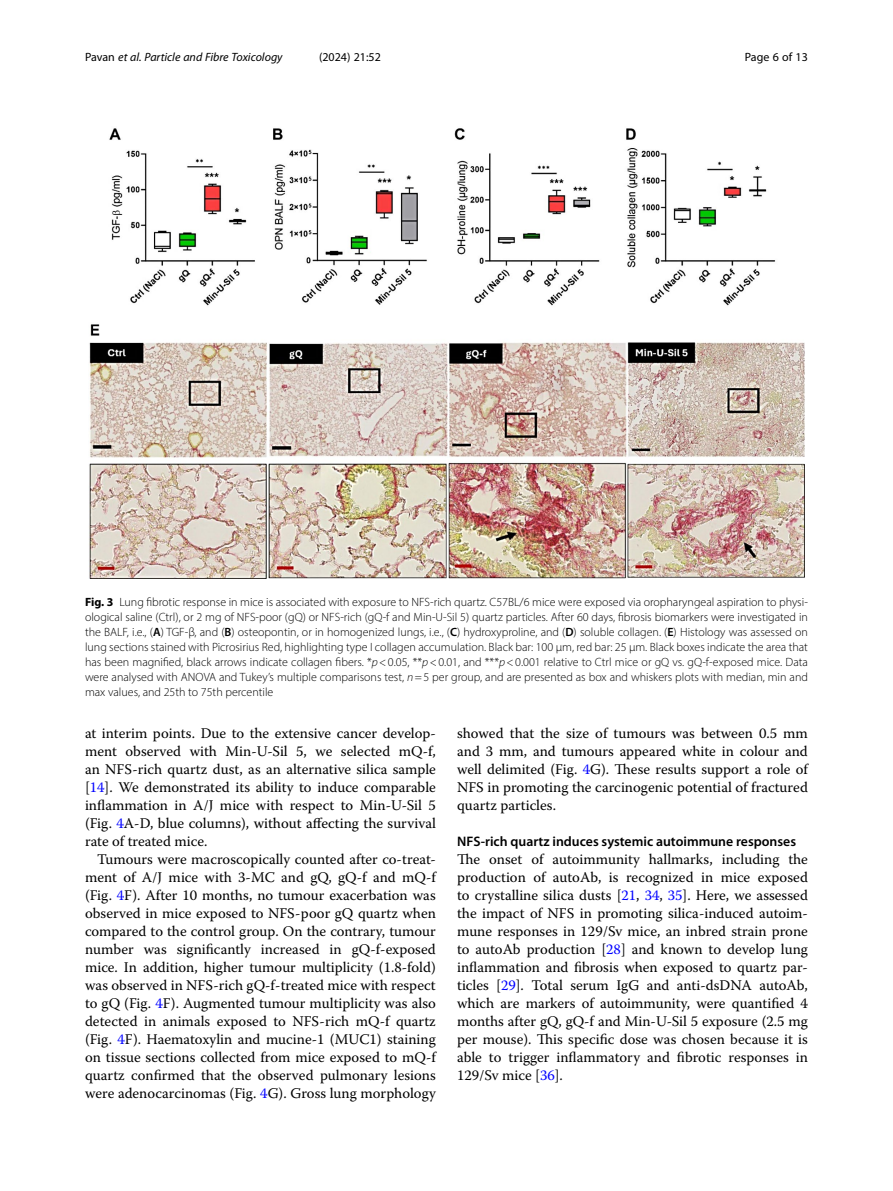
<style>
.page{position:relative;width:893px;height:1191px;background:#fff}
.page>*{position:absolute;margin:0;border:0;box-sizing:border-box;transform-origin:0 0}
.Body_Text_Indent{font:14.7px/18px "Warnock Pro";color:#000;text-align:justify}
.Body_Text{font:14.7px/18px "Warnock Pro";color:#000;text-align:justify}
.Head_2{font:600 13.8px "Myriad Pro";color:#000}
.Figure_Caption{font:300 12px/15px "Myriad Pro";color:#000;text-align:justify}
.t1{font:italic 12px "Myriad Pro";color:#000}
.t2{font:12px "Myriad Pro";color:#000}
.s1{font-style:normal}
.s2{font-weight:700}
.s3{font-weight:600}
.s4{font-style:italic}
.s5{color:#00f}
</style>
<div class="page">
<img style="left:89px;top:128px;width:715px;height:451px">
<p class="t1" style="left:85px;top:50px;width:199px"><span class="s1">Pavan</span> et al. Particle and Fibre Toxicology</p>
<p class="t2" style="left:319px;top:50px;width:63px">(2024) 21:52</p>
<p class="t2" style="left:745px;top:50px;width:65px">Page 6 of 13</p>
<p class="Figure_Caption" style="left:85px;top:594px;width:724px"><span class="s2">Fig. 3</span> Lung fibrotic response in mice is associated with exposure to NFS-rich quartz. C57BL/6 mice were exposed via oropharyngeal aspiration to physi&shy;ological saline (Ctrl), or 2 mg of NFS-poor (gQ) or NFS-rich (gQ-f and Min-U-Sil 5) quartz particles. After 60 days, fibrosis biomarkers were investigated in the BALF, i.e., (<span class="s3">A</span>) TGF-β, and (<span class="s3">B</span>) osteopontin, or in homogenized lungs, i.e., (<span class="s3">C</span>) hydroxyproline, and (<span class="s3">D</span>) soluble collagen. (<span class="s3">E</span>) Histology was assessed on lung sections stained with Picrosirius Red, highlighting type I collagen accumulation. Black bar: 100 μm, red bar: 25 μm. Black boxes indicate the area that has been magnified, black arrows indicate collagen fibers. *<span class="s4">p</span>&lt;0.05, **<span class="s4">p</span>&lt;0.01, and ***<span class="s4">p</span>&lt;0.001 relative to Ctrl mice or gQ vs. gQ-f-exposed mice. Data were analysed with ANOVA and Tukey’s multiple comparisons test, <span class="s4">n</span>=5 per group, and are presented as box and whiskers plots with median, min and max values, and 25th to 75th percentile</p>
<p class="Body_Text_Indent" style="left:85px;top:724px;width:352px">at interim points. Due to the extensive cancer develop&shy;ment observed with Min-U-Sil 5, we selected mQ-f, an NFS-rich quartz dust, as an alternative silica sample [<span class="s5">14</span>]. We demonstrated its ability to induce comparable inflammation in A/J mice with respect to Min-U-Sil 5 (Fig. <span class="s5">4</span>A-D, blue columns), without affecting the survival rate of treated mice.</p>
<p class="Body_Text_Indent" style="left:85px;top:850px;width:352px;text-indent:12px">Tumours were macroscopically counted after co-treat&shy;ment of A/J mice with 3-MC and gQ, gQ-f and mQ-f (Fig. <span class="s5">4</span>F). After 10 months, no tumour exacerbation was observed in mice exposed to NFS-poor gQ quartz when compared to the control group. On the contrary, tumour number was significantly increased in gQ-f-exposed mice. In addition, higher tumour multiplicity (1.8-fold) was observed in NFS-rich gQ-f-treated mice with respect to gQ (Fig. <span class="s5">4</span>F). Augmented tumour multiplicity was also detected in animals exposed to NFS-rich mQ-f quartz (Fig. <span class="s5">4</span>F). Haematoxylin and mucine-1 (MUC1) staining on tissue sections collected from mice exposed to mQ-f quartz confirmed that the observed pulmonary lesions were adenocarcinomas (Fig. <span class="s5">4</span>G). Gross lung morphology</p>
<p class="Body_Text_Indent" style="left:457px;top:724px;width:352px">showed that the size of tumours was between 0.5 mm and 3 mm, and tumours appeared white in colour and well delimited (Fig. <span class="s5">4</span>G). These results support a role of NFS in promoting the carcinogenic potential of fractured quartz particles.</p>
<p class="Head_2" style="left:457px;top:833px;width:341px">NFS-rich quartz induces systemic autoimmune responses</p>
<p class="Body_Text" style="left:457px;top:850px;width:352px">The onset of autoimmunity hallmarks, including the production of autoAb, is recognized in mice exposed to crystalline silica dusts [<span class="s5">21</span>, <span class="s5">34</span>, <span class="s5">35</span>]. Here, we assessed the impact of NFS in promoting silica-induced autoim&shy;mune responses in 129/Sv mice, an inbred strain prone to autoAb production [<span class="s5">28</span>] and known to develop lung inflammation and fibrosis when exposed to quartz par&shy;ticles [<span class="s5">29</span>]. Total serum IgG and anti-dsDNA autoAb, which are markers of autoimmunity, were quantified 4 months after gQ, gQ-f and Min-U-Sil 5 exposure (2.5 mg per mouse). This specific dose was chosen because it is able to trigger inflammatory and fibrotic responses in 129/Sv mice [<span class="s5">36</span>].</p>
</div>
